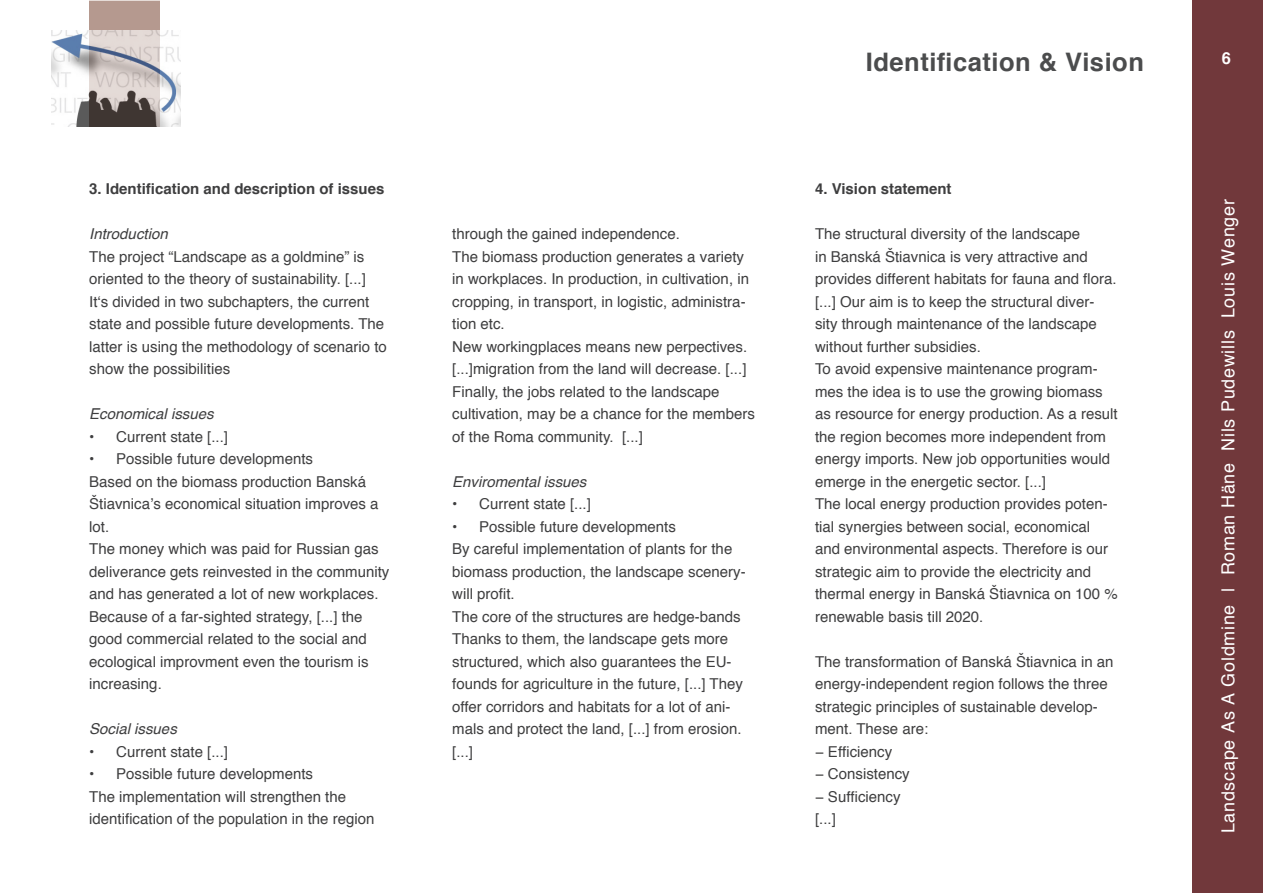
<style>
.page{position:relative;width:1263px;height:893px;background:#fff}
.page>*{position:absolute;margin:0;border:0;box-sizing:border-box;transform-origin:0 0}
.t1{font:700 25.5px "Helvetica";letter-spacing:.02em;color:#4b4c4d}
.t2{font:18px "Helvetica";letter-spacing:.04em;color:#fff}
.t3{font:700 16.5px "Helvetica";color:#fff}
.t4{font:15px/22.5px "Helvetica";color:#3e3e3f}
.t5{font:italic 15px "Helvetica";color:#3e3e3f}
.t6{font:700 15px "Helvetica";color:#3e3e3f}
</style>
<div class="page">
<div style="left:1192px;top:0;width:71px;height:893px;background:#71383b"></div>
<div style="left:89px;top:0;width:71px;height:126px;background:#b5998f"></div>
<img style="left:51px;top:30px;width:129px;height:96px">
<p class="t6" style="left:89px;top:177px;width:297px">3. Identification and description of issues</p>
<p class="t5" style="left:89px;top:222px;width:80px">Introduction</p>
<p class="t4" style="left:89px;top:246px;width:278px">The project “Landscape as a goldmine” is oriented to the theory of sustainability. [...]</p>
<p class="t4" style="left:89px;top:291px;width:299px">It‘s divided in two subchapters, the current state and possible future developments. The latter is using the methodology of scenario to show the possibilities</p>
<p class="t5" style="left:89px;top:402px;width:126px">Economical issues</p>
<p class="t4" style="left:89px;top:426px;width:140px">• Current state [...]</p>
<p class="t4" style="left:89px;top:448px;width:225px">• Possible future developments</p>
<p class="t4" style="left:89px;top:471px;width:291px">Based on the biomass production Banská<br>Štiavnica’s economical situation improves a lot.</p>
<p class="t4" style="left:89px;top:538px;width:302px">The money which was paid for Russian gas deliverance gets reinvested in the community and has generated a lot of new workplaces.<br>Because of a far-sighted strategy, [...] the good commercial related to the social and ecological improvment even the tourism is increasing.</p>
<p class="t5" style="left:89px;top:717px;width:89px">Social issues</p>
<p class="t4" style="left:89px;top:741px;width:140px">• Current state [...]</p>
<p class="t4" style="left:89px;top:763px;width:225px">• Possible future developments</p>
<p class="t4" style="left:89px;top:786px;width:287px">The implementation will strengthen the identification of the population in the region</p>
<p class="t4" style="left:452px;top:223px;width:229px">through the gained independence.</p>
<p class="t4" style="left:452px;top:245px;width:298px">The biomass production generates a variety in workplaces. In production, in cultivation, in cropping, in transport, in logistic, administra&shy;tion etc.</p>
<p class="t4" style="left:452px;top:335px;width:297px">New workingplaces means new perpectives. [...]migration from the land will decrease. [...]</p>
<p class="t4" style="left:452px;top:380px;width:304px">Finally, the jobs related to the landscape cultivation, may be a chance for the members of the Roma community. [...]</p>
<p class="t5" style="left:452px;top:469px;width:136px">Enviromental issues</p>
<p class="t4" style="left:452px;top:493px;width:140px">• Current state [...]</p>
<p class="t4" style="left:452px;top:515px;width:225px">• Possible future developments</p>
<p class="t4" style="left:452px;top:538px;width:295px">By careful implementation of plants for the biomass production, the landscape scenery&shy;will profit.</p>
<p class="t4" style="left:452px;top:605px;width:292px">The core of the structures are hedge-bands Thanks to them, the landscape gets more structured, which also guarantees the EU&shy;founds for agriculture in the future, [...] They offer corridors and habitats for a lot of ani&shy;mals and protect the land, [...] from erosion.</p>
<p class="t4" style="left:452px;top:740px;width:22px">[...]</p>
<p class="t1" style="left:866px;top:41px;width:280px">Identification &amp; Vision</p>
<p class="t6" style="left:815px;top:177px;width:138px">4. Vision statement</p>
<p class="t4" style="left:815px;top:223px;width:303px">The structural diversity of the landscape<br>in Banská Štiavnica is very attractive and provides different habitats for fauna and flora. [...] Our aim is to keep the structural diver&shy;sity through maintenance of the landscape without further subsidies.</p>
<p class="t4" style="left:815px;top:358px;width:304px">To avoid expensive maintenance program&shy;mes the idea is to use the growing biomass as resource for energy production. As a result the region becomes more independent from energy imports. New job opportunities would emerge in the energetic sector. [...]</p>
<p class="t4" style="left:815px;top:493px;width:304px">The local energy production provides poten&shy;tial synergies between social, economical and environmental aspects. Therefore is our strategic aim to provide the electricity and thermal energy in Banská Štiavnica on 100 % renewable basis till 2020.</p>
<p class="t4" style="left:815px;top:651px;width:300px">The transformation of Banská Štiavnica in an energy-independent region follows the three strategic principles of sustainable develop&shy;ment. These are:</p>
<p class="t4" style="left:815px;top:741px;width:79px">− Efficiency</p>
<p class="t4" style="left:815px;top:763px;width:96px">− Consistency</p>
<p class="t4" style="left:815px;top:786px;width:87px">− Sufficiency</p>
<p class="t4" style="left:815px;top:808px;width:22px">[...]</p>
<p class="t3" style="left:1222px;top:45px;width:11px">6</p>
<p class="t2" style="left:1214px;top:833px;width:636px;rotate:-90deg">Landscape As A Goldmine | Roman Häne Nils Pudewills Louis Wenger</p>
</div>
